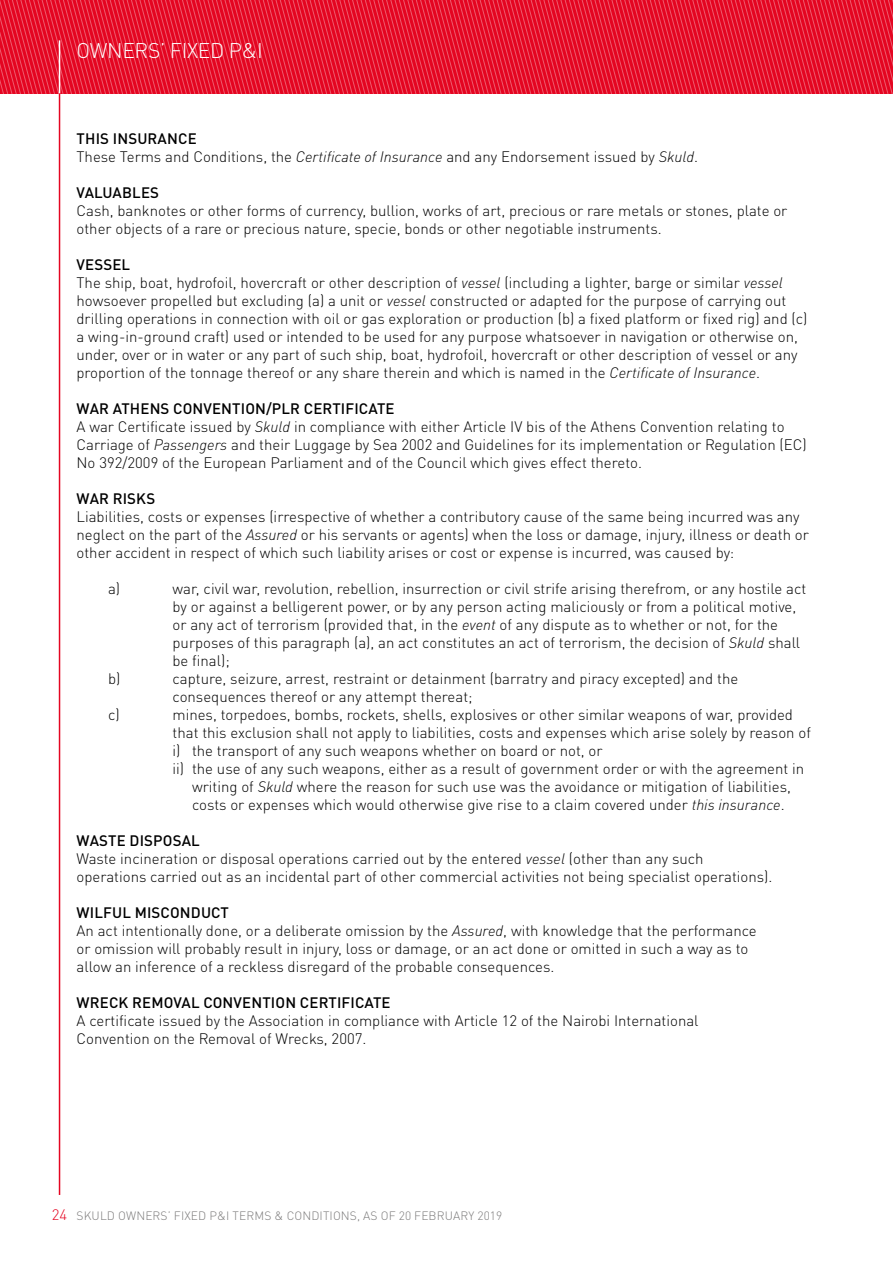
<style>
.page{position:relative;width:893px;height:1263px;background:#fff}
.page>*{position:absolute;margin:0;border:0;box-sizing:border-box;transform-origin:0 0}
.t1{font:300 21px "DINOT";letter-spacing:-.015em;color:#fff}
.t2{font:300 15px/18px "DINOT";color:#000}
.t3{font:500 15px "DINOT";letter-spacing:.01em;color:#000}
.t4{font:300 12px "DINOT";letter-spacing:.01em;color:#7c7b7b}
.s1{font-weight:500}
.s2{font-style:italic}
.s3{font-size:15px;color:#e40521}
</style>
<div class="page">
<svg style="left:0;top:0;width:893px;height:94px;background:#e61933"></svg>
<hr style="left:59px;top:40px;width:1px;height:54px;background:#fff">
<hr style="left:59px;top:94px;width:1px;height:1101px;background:#e40521">
<h1 class="t1" style="left:77px;top:38px;width:188px">OWNERS’ FIXED P&amp;I</h1>
<p class="t2" style="left:77px;top:129px;width:623px"><span class="s1">THIS INSURANCE<br></span>These Terms and Conditions, the <span class="s2">Certificate of Insurance</span> and any Endorsement issued by <span class="s2">Skuld</span>.</p>
<p class="t3" style="left:77px;top:183px;width:84px">VALUABLES</p>
<p class="t2" style="left:77px;top:201px;width:712px">Cash, banknotes or other forms of currency, bullion, works of art, precious or rare metals or stones, plate or other objects of a rare or precious nature, specie, bonds or other negotiable instruments.</p>
<p class="t2" style="left:77px;top:255px;width:732px"><span class="s1">VESSEL<br></span>The ship, boat, hydrofoil, hovercraft or other description of <span class="s2">vessel</span> (including a lighter, barge or similar <span class="s2">vessel </span>howsoever propelled but excluding (a) a unit or <span class="s2">vessel</span> constructed or adapted for the purpose of carrying out drilling operations in connection with oil or gas exploration or production (b) a fixed platform or fixed rig) and (c) a wing-in-ground craft) used or intended to be used for any purpose whatsoever in navigation or otherwise on, under, over or in water or any part of such ship, boat, hydrofoil, hovercraft or other description of vessel or any proportion of the tonnage thereof or any share therein and which is named in the <span class="s2">Certificate of Insurance</span>.</p>
<p class="t2" style="left:77px;top:399px;width:732px"><span class="s1">WAR ATHENS CONVENTION/PLR CERTIFICATE<br></span>A war Certificate issued by <span class="s2">Skuld</span> in compliance with either Article IV bis of the Athens Convention relating to Carriage of <span class="s2">Passengers</span> and their Luggage by Sea 2002 and Guidelines for its implementation or Regulation (EC)<br>No 392/2009 of the European Parliament and of the Council which gives effect thereto.</p>
<p class="t3" style="left:77px;top:489px;width:80px">WAR RISKS</p>
<p class="t2" style="left:77px;top:507px;width:734px">Liabilities, costs or expenses (irrespective of whether a contributory cause of the same being incurred was any neglect on the part of the <span class="s2">Assured</span> or his servants or agents) when the loss or damage, injury, illness or death or other accident in respect of which such liability arises or cost or expense is incurred, was caused by:</p>
<p class="t2" style="left:108px;top:579px;width:14px">a)</p>
<p class="t2" style="left:173px;top:579px;width:635px">war, civil war, revolution, rebellion, insurrection or civil strife arising therefrom, or any hostile act by or against a belligerent power, or by any person acting maliciously or from a political motive, or any act of terrorism (provided that, in the <span class="s2">event</span> of any dispute as to whether or not, for the purposes of this paragraph (a), an act constitutes an act of terrorism, the decision of <span class="s2">Skuld</span> shall be final);</p>
<p class="t2" style="left:108px;top:669px;width:14px">b)</p>
<p class="t2" style="left:173px;top:669px;width:567px">capture, seizure, arrest, restraint or detainment (barratry and piracy excepted) and the consequences thereof or any attempt thereat;</p>
<p class="t2" style="left:108px;top:705px;width:13px">c)</p>
<p class="t2" style="left:173px;top:705px;width:622px">mines, torpedoes, bombs, rockets, shells, explosives or other similar weapons of war, provided</p>
<p class="t2" style="left:173px;top:723px;width:640px">that this exclusion shall not apply to liabilities, costs and expenses which arise solely by reason of</p>
<p class="t2" style="left:173px;top:741px;width:432px">i) the transport of any such weapons whether on board or not, or</p>
<p class="t2" style="left:173px;top:759px;width:633px">ii) the use of any such weapons, either as a result of government order or with the agreement in</p>
<p class="t2" style="left:192px;top:777px;width:600px">writing of <span class="s2">Skuld</span> where the reason for such use was the avoidance or mitigation of liabilities,</p>
<p class="t2" style="left:192px;top:795px;width:594px">costs or expenses which would otherwise give rise to a claim covered under <span class="s2">this insurance</span>.</p>
<p class="t2" style="left:77px;top:831px;width:697px"><span class="s1">WASTE DISPOSAL<br></span>Waste incineration or disposal operations carried out by the entered <span class="s2">vessel</span> (other than any such operations carried out as an incidental part of other commercial activities not being specialist operations).</p>
<p class="t2" style="left:77px;top:903px;width:682px"><span class="s1">WILFUL MISCONDUCT<br></span>An act intentionally done, or a deliberate omission by the <span class="s2">Assured</span>, with knowledge that the performance or omission will probably result in injury, loss or damage, or an act done or omitted in such a way as to allow an inference of a reckless disregard of the probable consequences.</p>
<p class="t3" style="left:77px;top:993px;width:316px">WRECK REMOVAL CONVENTION CERTIFICATE</p>
<p class="t2" style="left:77px;top:1011px;width:623px">A certificate issued by the Association in compliance with Article 12 of the Nairobi International<br>Convention on the Removal of Wrecks, 2007.</p>
<p class="t4" style="left:52px;top:1209px;width:452px"><span class="s3">24</span> SKULD OWNERS’ FIXED P&amp;I TERMS &amp; CONDITIONS, AS OF 20 FEBRUARY 2019</p>
</div>
